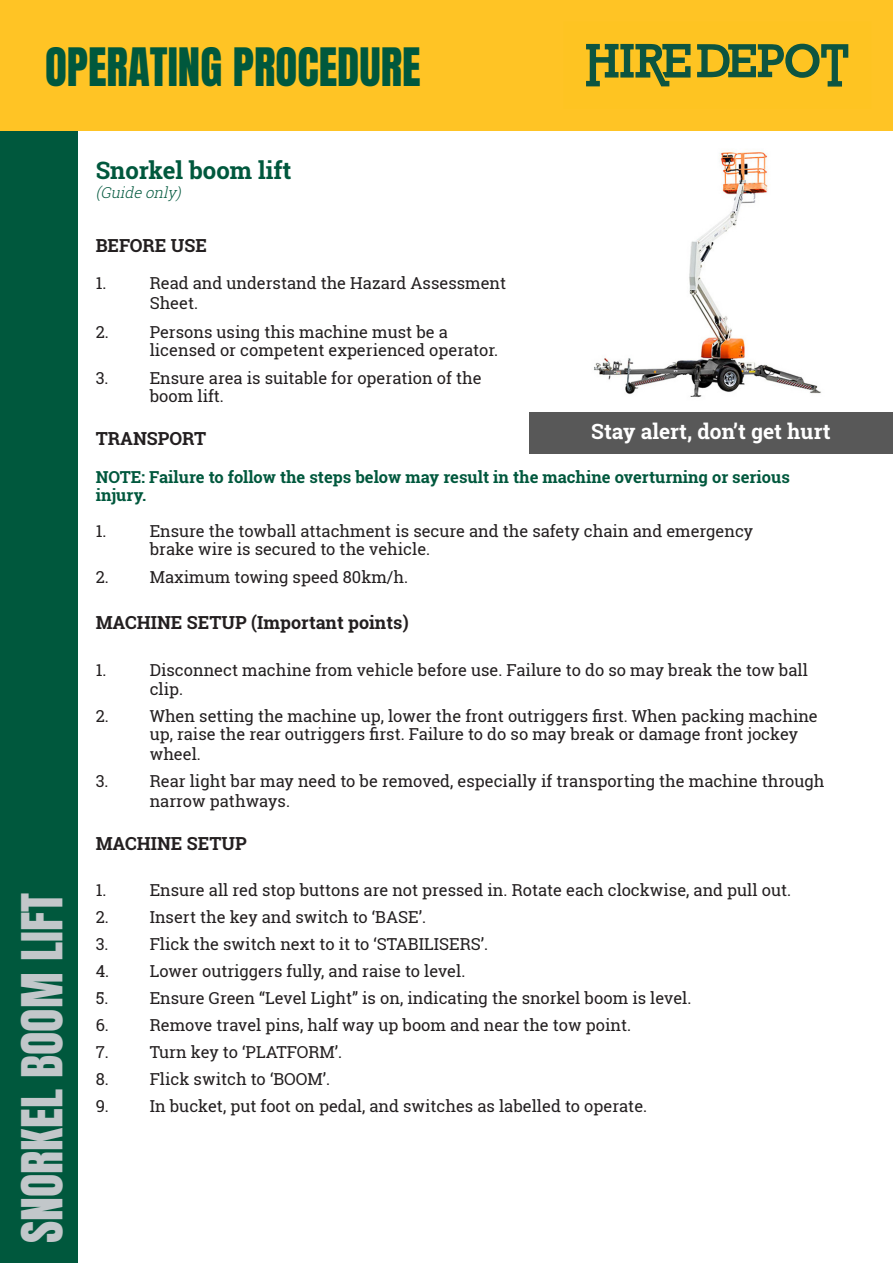
<style>
.page{position:relative;width:893px;height:1263px;background:#fff}
.page>*{position:absolute;margin:0;border:0;box-sizing:border-box;transform-origin:0 0}
.t1{font:48px "Anton";color:#c2c7ca}
.t2{font:45px "Anton";color:#00583d}
.t3{font:700 24px "Roboto Slab";color:#00583d}
.t4{font:700 21px "Roboto Slab";color:#fff}
.t5{font:700 18px "Roboto Slab";color:#231f20}
.t6{font:16.5px "Roboto Slab";color:#231f20}
.t7{font:700 16.5px "Roboto Slab";color:#00583d}
.t8{font:italic 300 15px "Roboto Slab";color:#00583d}
</style>
<div class="page">
<img style="left:594px;top:151px;width:227px;height:246px">
<div style="left:0;top:0;width:77px;height:1263px;background:#00583d"></div>
<div style="left:0;top:0;width:893px;height:130px;background:#ffc425"></div>
<svg style="left:586px;top:43px;width:263px;height:44px"></svg>
<div style="left:529px;top:412px;width:364px;height:42px;background:#585858"></div>
<p class="t2" style="left:45px;top:44px;width:377px">OPERATING PROCEDURE</p>
<p class="t3" style="left:96px;top:154px;width:197px">Snorkel boom lift</p>
<p class="t8" style="left:96px;top:182px;width:91px">(Guide only)</p>
<p class="t5" style="left:96px;top:233px;width:113px">BEFORE USE</p>
<p class="t6" style="left:96px;top:272px;width:12px">1.</p>
<p class="t6" style="left:150px;top:272px;width:358px">Read and understand the Hazard Assessment</p>
<p class="t6" style="left:150px;top:292px;width:50px">Sheet.</p>
<p class="t6" style="left:96px;top:320px;width:15px">2.</p>
<p class="t6" style="left:150px;top:320px;width:300px">Persons using this machine must be a</p>
<p class="t6" style="left:150px;top:338px;width:350px">licensed or competent experienced operator.</p>
<p class="t6" style="left:96px;top:367px;width:14px">3.</p>
<p class="t6" style="left:150px;top:367px;width:333px">Ensure area is suitable for operation of the</p>
<p class="t6" style="left:150px;top:385px;width:76px">boom lift.</p>
<p class="t4" style="left:591px;top:417px;width:241px">Stay alert, don’t get hurt</p>
<p class="t5" style="left:96px;top:426px;width:112px">TRANSPORT</p>
<p class="t7" style="left:96px;top:465px;width:696px">NOTE: Failure to follow the steps below may result in the machine overturning or serious</p>
<p class="t7" style="left:96px;top:483px;width:52px">injury.</p>
<p class="t6" style="left:96px;top:519px;width:12px">1.</p>
<p class="t6" style="left:150px;top:519px;width:605px">Ensure the towball attachment is secure and the safety chain and emergency</p>
<p class="t6" style="left:150px;top:537px;width:282px">brake wire is secured to the vehicle.</p>
<p class="t6" style="left:96px;top:566px;width:15px">2.</p>
<p class="t6" style="left:150px;top:566px;width:260px">Maximum towing speed 80km/h.</p>
<p class="t1" style="left:18px;top:1243px;width:351px;rotate:-90deg">SNORKEL BOOM LIFT</p>
<p class="t5" style="left:96px;top:610px;width:314px">MACHINE SETUP (Important points)</p>
<p class="t6" style="left:96px;top:658px;width:12px">1.</p>
<p class="t6" style="left:150px;top:658px;width:660px">Disconnect machine from vehicle before use. Failure to do so may break the tow ball</p>
<p class="t6" style="left:150px;top:678px;width:35px">clip.</p>
<p class="t6" style="left:96px;top:705px;width:15px">2.</p>
<p class="t6" style="left:150px;top:705px;width:670px">When setting the machine up, lower the front outriggers first. When packing machine</p>
<p class="t6" style="left:150px;top:723px;width:650px">up, raise the rear outriggers first. Failure to do so may break or damage front jockey</p>
<p class="t6" style="left:150px;top:743px;width:53px">wheel.</p>
<p class="t6" style="left:96px;top:770px;width:14px">3.</p>
<p class="t6" style="left:150px;top:770px;width:676px">Rear light bar may need to be removed, especially if transporting the machine through</p>
<p class="t6" style="left:150px;top:790px;width:142px">narrow pathways.</p>
<p class="t5" style="left:96px;top:831px;width:153px">MACHINE SETUP</p>
<p class="t6" style="left:96px;top:879px;width:12px">1.</p>
<p class="t6" style="left:150px;top:879px;width:643px">Ensure all red stop buttons are not pressed in. Rotate each clockwise, and pull out.</p>
<p class="t6" style="left:96px;top:906px;width:15px">2.</p>
<p class="t6" style="left:150px;top:906px;width:278px">Insert the key and switch to ‘BASE’.</p>
<p class="t6" style="left:96px;top:933px;width:14px">3.</p>
<p class="t6" style="left:150px;top:933px;width:340px">Flick the switch next to it to ‘STABILISERS’.</p>
<p class="t6" style="left:96px;top:960px;width:15px">4.</p>
<p class="t6" style="left:150px;top:960px;width:317px">Lower outriggers fully, and raise to level.</p>
<p class="t6" style="left:96px;top:987px;width:14px">5.</p>
<p class="t6" style="left:150px;top:987px;width:543px">Ensure Green “Level Light” is on, indicating the snorkel boom is level.</p>
<p class="t6" style="left:96px;top:1014px;width:15px">6.</p>
<p class="t6" style="left:150px;top:1014px;width:483px">Remove travel pins, half way up boom and near the tow point.</p>
<p class="t6" style="left:96px;top:1041px;width:15px">7.</p>
<p class="t6" style="left:150px;top:1041px;width:194px">Turn key to ‘PLATFORM’.</p>
<p class="t6" style="left:96px;top:1068px;width:15px">8.</p>
<p class="t6" style="left:150px;top:1068px;width:182px">Flick switch to ‘BOOM’.</p>
<p class="t6" style="left:96px;top:1095px;width:15px">9.</p>
<p class="t6" style="left:150px;top:1095px;width:499px">In bucket, put foot on pedal, and switches as labelled to operate.</p>
</div>
